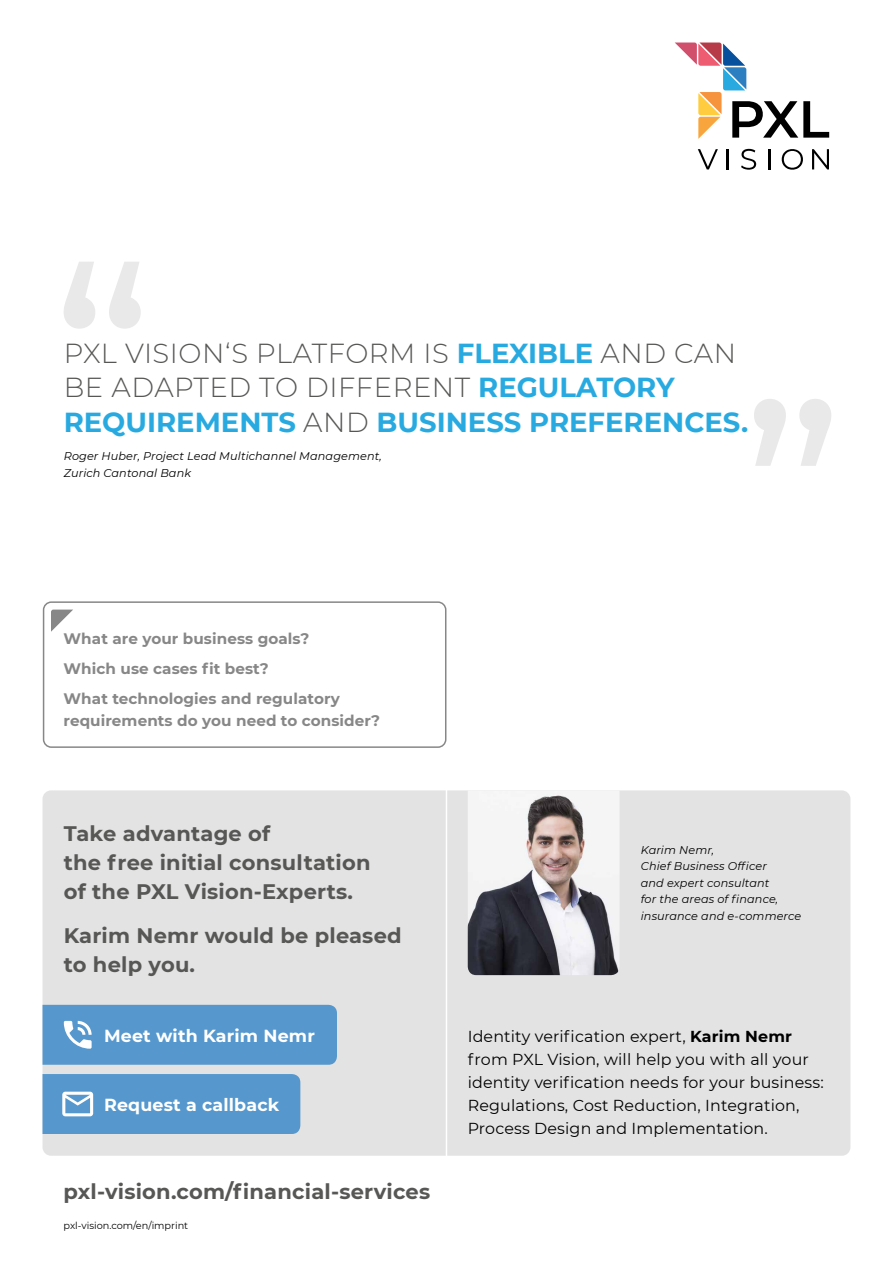
<style>
.page{position:relative;width:893px;height:1263px;background:#fff}
.page>*{position:absolute;margin:0;border:0;box-sizing:border-box;transform-origin:0 0}
.t1{font:300 27.45px/34.3px "Montserrat";letter-spacing:.02em;color:#575756}
.t2{font:700 21px/28.5px "Montserrat";letter-spacing:.01em;color:#575756}
.t3{font:700 17.4px "Montserrat";letter-spacing:.01em;color:#fff}
.t4{font:15.9px/23px "Montserrat";letter-spacing:.01em;color:#000}
.t5{font:700 15.15px/30.2px "Montserrat";letter-spacing:.005em;color:#878787}
.t6{font:italic 11.25px/16.5px "Montserrat";letter-spacing:.01em;color:#000}
.t7{font:9.75px "Montserrat";color:#000}
.s1{font-weight:700;color:#28aae1}
.s2{font-weight:700}
</style>
<div class="page">
<svg style="left:698px;top:149px;width:20px;height:20px"></svg>
<hr style="left:727px;top:149px;width:2px;height:20px;background:#000">
<svg style="left:741px;top:149px;width:15px;height:21px"></svg>
<hr style="left:768px;top:149px;width:2px;height:20px;background:#000">
<svg style="left:781px;top:149px;width:22px;height:21px"></svg>
<svg style="left:812px;top:149px;width:17px;height:20px"></svg>
<svg style="left:675px;top:43px;width:154px;height:96px"></svg>
<div style="left:43px;top:790px;width:807px;height:366px;background:#e3e3e3;border-radius:9px"></div>
<hr style="left:446px;top:781px;width:1px;height:391px;background:#fff">
<div style="left:43px;top:1074px;width:257px;height:60px;background:#5698cd"></div>
<div style="left:43px;top:1005px;width:294px;height:60px;background:#5698cd"></div>
<div style="left:43px;top:601px;width:403px;height:147px;border:2px solid #878787;border-radius:8px"></div>
<svg style="left:51px;top:610px;width:22px;height:22px"></svg>
<svg style="left:64px;top:262px;width:77px;height:67px"></svg>
<svg style="left:754px;top:399px;width:77px;height:67px"></svg>
<img style="left:468px;top:790px;width:152px;height:185px">
<h1 class="t1" style="left:64px;top:335px;width:686px">PXL VISION‘S PLATFORM IS <span class="s1">FLEXIBLE</span> AND CAN<br>BE ADAPTED TO DIFFERENT <span class="s1">REGULATORY<br>REQUIREMENTS</span> AND <span class="s1">BUSINESS PREFERENCES.</span></h1>
<p class="t6" style="left:64px;top:447px;width:320px">Roger Huber, Project Lead Multichannel Management,<br>Zurich Cantonal Bank</p>
<p class="t5" style="left:64px;top:623px;width:278px">What are your business goals?<br>Which use cases fit best?<br>What technologies and regulatory</p>
<p class="t5" style="left:64px;top:705px;width:318px">requirements do you need to consider?</p>
<h2 class="t2" style="left:64px;top:819px;width:308px">Take advantage of<br>the free initial consultation of the PXL Vision-Experts.</h2>
<h2 class="t2" style="left:64px;top:920px;width:339px">Karim Nemr would be pleased to help you.</h2>
<p class="t3" style="left:104px;top:1023px;width:212px">Meet with Karim Nemr</p>
<p class="t3" style="left:104px;top:1092px;width:177px">Request a callback</p>
<h2 class="t2" style="left:64px;top:1176px;width:368px">pxl-vision.com/financial-services</h2>
<p class="t7" style="left:64px;top:1219px;width:126px">pxl-vision.com/en/imprint</p>
<p class="t6" style="left:641px;top:841px;width:162px">Karim Nemr,<br>Chief Business Officer<br>and expert consultant<br>for the areas of finance, insurance and e-commerce</p>
<p class="t4" style="left:468px;top:1024px;width:358px">Identity verification expert, <span class="s2">Karim Nemr </span>from PXL Vision, will help you with all your identity verification needs for your business:<br>Regulations, Cost Reduction, Integration, Process Design and Implementation.</p>
</div>
